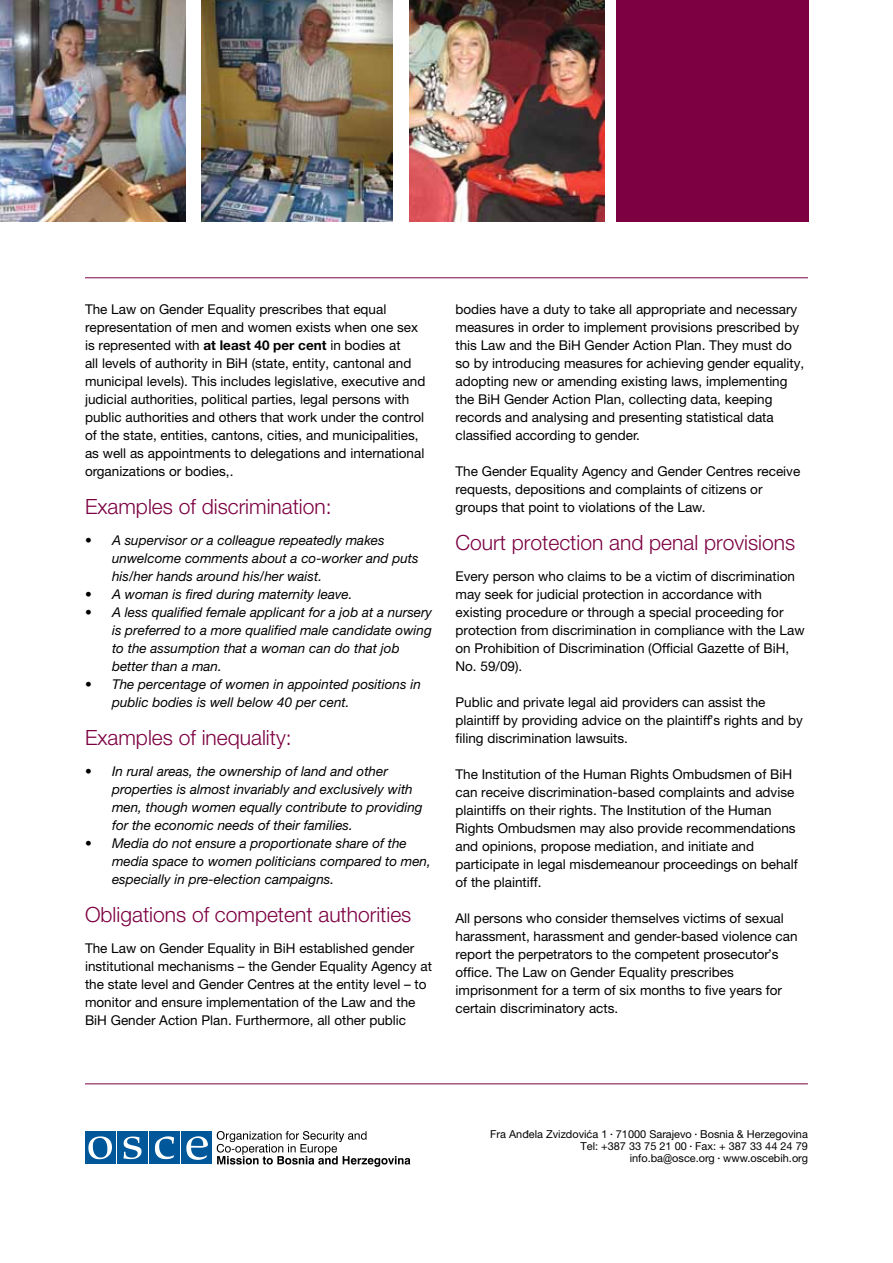
<style>
.page{position:relative;width:893px;height:1263px;background:#fff}
.page>*{position:absolute;margin:0;border:0;box-sizing:border-box;transform-origin:0 0}
.t1{font:300 21px "Helvetica Neue LT Std";color:#7c0042}
.t2{font:13.5px/18px "Helvetica Neue LT Std";color:#000}
.t3{font:italic 13.5px/18px "Helvetica Neue LT Std";color:#000}
.t4{font:10.95px/12px "Helvetica Neue LT Std";color:#000;text-align:right}
.s1{font-weight:700}
.s2{font-size:4.5px}
.s3{font-family:"Arial Narrow";font-style:italic}
</style>
<div class="page">
<hr style="left:85px;top:1083px;width:723px;height:1px;background:#7c0042">
<div style="left:182px;top:1131px;width:30px;height:33px;background:#00589b"></div>
<div style="left:149px;top:1131px;width:31px;height:33px;background:#00589b"></div>
<div style="left:117px;top:1131px;width:31px;height:33px;background:#00589b"></div>
<div style="left:85px;top:1131px;width:30px;height:33px;background:#00589b"></div>
<svg style="left:88px;top:1136px;width:120px;height:24px"></svg>
<svg style="left:217px;top:1131px;width:193px;height:36px"></svg>
<hr style="left:85px;top:277px;width:723px;height:1px;background:#7c0042">
<img style="left:0;top:0;width:185px;height:221px">
<img style="left:409px;top:0;width:196px;height:221px">
<div style="left:617px;top:0;width:192px;height:221px;background:#7c0042"></div>
<img style="left:201px;top:0;width:192px;height:221px">
<p class="t2" style="left:85px;top:300px;width:342px">The Law on Gender Equality prescribes that equal representation of men and women exists when one sex is represented with <span class="s1">at least 40 per cent</span> in bodies at<br>all levels of authority in BiH (state, entity, cantonal and municipal levels). This includes legislative, executive and judicial authorities, political parties, legal persons with public authorities and others that work under the control of the state, entities, cantons, cities, and municipalities, as well as appointments to delegations and international organizations or bodies,.</p>
<h1 class="t1" style="left:85px;top:494px;width:248px">Examples of discrimination:</h1>
<p class="t3" style="left:112px;top:531px;width:308px;text-indent:-27px">• A supervisor or a colleague repeatedly makes unwelcome comments about a co-worker and puts his/her hands around his/her waist.</p>
<p class="t3" style="left:85px;top:585px;width:269px">• A woman is fired during maternity leave.</p>
<p class="t3" style="left:112px;top:603px;width:322px;text-indent:-27px">• A less qualified female applicant for a job at a nursery is preferred to a more qualified male candidate owing to the assumption that a woman can do that job better than a man.</p>
<p class="t3" style="left:112px;top:675px;width:310px;text-indent:-27px">• The percentage of women in appointed positions in public bodies is well below 40 per cent.</p>
<h1 class="t1" style="left:85px;top:725px;width:208px">Examples of inequality:</h1>
<p class="t3" style="left:112px;top:762px;width:312px;text-indent:-27px">• In rural areas, the ownership of land and other properties is almost invariably and exclusively with men, though women equally contribute to providing for the economic needs of their families.</p>
<p class="t3" style="left:112px;top:834px;width:320px;text-indent:-27px">• Media do not ensure a proportionate share of the media space to women politicians compared to men, especially in pre-election campaigns.</p>
<h1 class="t1" style="left:85px;top:901px;width:328px">Obligations of competent authorities</h1>
<p class="t2" style="left:85px;top:939px;width:348px">The Law on Gender Equality in BiH established gender institutional mechanisms – the Gender Equality Agency at the state level and Gender Centres at the entity level – to monitor and ensure implementation of the Law and the BiH Gender Action Plan. Furthermore, all other public</p>
<p class="t2" style="left:455px;top:300px;width:350px">bodies have a duty to take all appropriate and necessary measures in order to implement provisions prescribed by this Law and the BiH Gender Action Plan. They must do so by introducing measures for achieving gender equality, adopting new or amending existing laws, implementing the BiH Gender Action Plan, collecting data, keeping records and analysing and presenting statistical data classified according to gender.</p>
<p class="t2" style="left:455px;top:462px;width:346px">The Gender Equality Agency and Gender Centres receive requests, depositions and complaints of citizens or groups that point to violations of the Law.</p>
<h1 class="t1" style="left:455px;top:530px;width:341px">Court protection and penal provisions</h1>
<p class="t2" style="left:455px;top:567px;width:351px">Every person who claims to be a victim of discrimination may seek for judicial protection in accordance with existing procedure or through a special proceeding for protection from discrimination in compliance with the Law on Prohibition of Discrimination (Official Gazette of BiH, No. 59/09).</p>
<p class="t2" style="left:455px;top:693px;width:349px">Public and private legal aid providers can assist the plaintiff by providing advice on the plaintiff’s rights and by filing discrimination lawsuits.</p>
<p class="t2" style="left:455px;top:765px;width:344px">The Institution of the Human Rights Ombudsmen of BiH can receive discrimination-based complaints and advise plaintiffs on their rights. The Institution of the Human Rights Ombudsmen may also provide recommendations and opinions, propose mediation, and initiate and participate in legal misdemeanour proceedings on behalf of the plaintiff.</p>
<p class="t2" style="left:455px;top:909px;width:344px">All persons who consider themselves victims of sexual harassment, harassment and gender-based violence can report the perpetrators to the competent prosecutor’s office. The Law on Gender Equality prescribes imprisonment for a term of six months to five years for certain discriminatory acts.</p>
<p class="t4" style="left:490px;top:1128px;width:319px">Fra Anđela Zvizdovića 1 <span class="s2">•</span> 71000 Sarajevo <span class="s2">•</span> Bosnia &amp; Herzegovina<br>Tel: +387 33 75 21 00 <span class="s2">•</span> Fax: + 387 33 44 24 79<br>info.ba<span class="s3">@</span>osce.org <span class="s2">•</span> www.oscebih.org</p>
</div>
